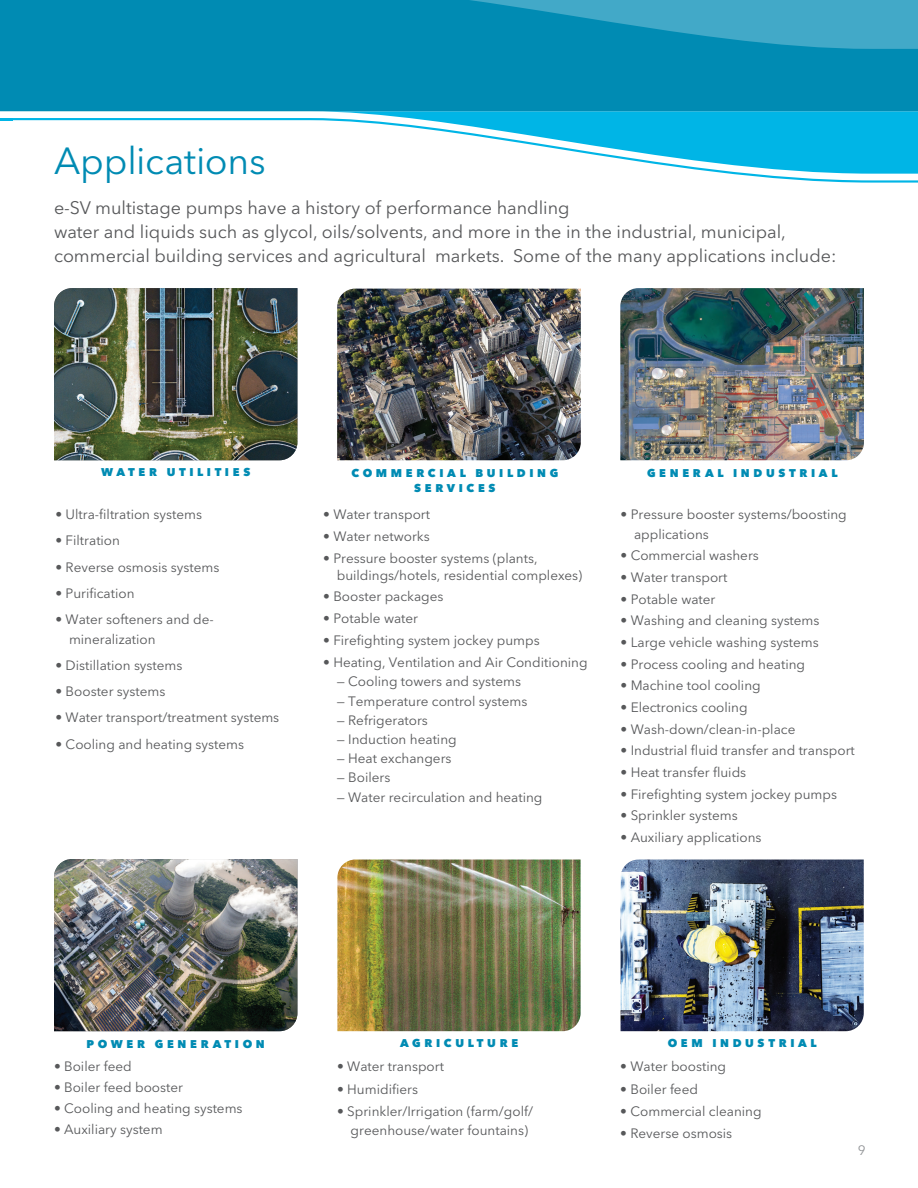
<style>
.page{position:relative;width:918px;height:1188px;background:#fff}
.page>*{position:absolute;margin:0;border:0;box-sizing:border-box;transform-origin:0 0}
.t1{font:37.5px "Avenir Next LT Pro";letter-spacing:-.01em;color:#008bb3}
.Body{font:18px/24px "Avenir Next LT Pro";color:#57585a}
.Body-2{font:13.5px/19.5px "Avenir Next LT Pro";color:#57585a}
.t2{font:13.5px "Avenir Next LT Pro";color:#939598}
.xy_eyebrow{font:800 11.25px/15px "Avenir Next";letter-spacing:.325em;color:#008bb3;text-align:center}
</style>
<div class="page">
<svg style="left:310px;top:111px;width:608px;height:7px;background:#20bce7"></svg>
<svg style="left:14px;top:0;width:904px;height:111px;background:#098fb5"></svg>
<svg style="left:0;top:118px;width:918px;height:65px"></svg>
<div style="left:0;top:0;width:14px;height:111px;background:#008bb3"></div>
<svg style="left:0;top:118px;width:14px;height:2px"></svg>
<img style="left:620px;top:288px;width:244px;height:172px">
<img style="left:54px;top:859px;width:243px;height:172px">
<img style="left:54px;top:288px;width:243px;height:172px">
<img style="left:337px;top:289px;width:244px;height:171px">
<img style="left:337px;top:860px;width:244px;height:171px">
<img style="left:621px;top:860px;width:243px;height:171px">
<p class="t1" style="left:54px;top:138px;width:213px">Applications</p>
<p class="Body" style="left:54px;top:196px;width:784px">e-SV multistage pumps have a history of performance handling<br>water and liquids such as glycol, oils/solvents, and more in the in the industrial, municipal, commercial building services and agricultural markets. Some of the many applications include:</p>
<p class="xy_eyebrow" style="left:101px;top:465px;width:151px">WATER UTILITIES</p>
<p class="Body-2" style="left:56px;top:505px;width:148px">• Ultra-filtration systems</p>
<p class="Body-2" style="left:56px;top:531px;width:66px">• Filtration</p>
<p class="Body-2" style="left:56px;top:557px;width:165px">• Reverse osmosis systems</p>
<p class="Body-2" style="left:56px;top:584px;width:81px">• Purification</p>
<p class="Body-2" style="left:69px;top:610px;width:146px;text-indent:-14px">• Water softeners and de&shy;mineralization</p>
<p class="Body-2" style="left:56px;top:656px;width:128px">• Distillation systems</p>
<p class="Body-2" style="left:56px;top:682px;width:111px">• Booster systems</p>
<p class="Body-2" style="left:56px;top:708px;width:225px">• Water transport/treatment systems</p>
<p class="Body-2" style="left:56px;top:734px;width:190px">• Cooling and heating systems</p>
<p class="xy_eyebrow" style="left:351px;top:466px;width:208px">COMMERCIAL BUILDING<br>SERVICES</p>
<p class="xy_eyebrow" style="left:647px;top:466px;width:192px">GENERAL INDUSTRIAL</p>
<p class="Body-2" style="left:323px;top:505px;width:108px">• Water transport</p>
<p class="Body-2" style="left:323px;top:527px;width:108px">• Water networks</p>
<p class="Body-2" style="left:337px;top:550px;width:247px;line-height:16.5px;text-indent:-14px">• Pressure booster systems (plants, buildings/hotels, residential complexes)</p>
<p class="Body-2" style="left:323px;top:587px;width:122px">• Booster packages</p>
<p class="Body-2" style="left:323px;top:609px;width:96px">• Potable water</p>
<p class="Body-2" style="left:323px;top:631px;width:218px">• Firefighting system jockey pumps</p>
<p class="Body-2" style="left:323px;top:653px;width:266px">• Heating, Ventilation and Air Conditioning</p>
<p class="Body-2" style="left:337px;top:672px;width:186px">— Cooling towers and systems</p>
<p class="Body-2" style="left:337px;top:691px;width:192px">— Temperature control systems</p>
<p class="Body-2" style="left:337px;top:710px;width:93px">— Refrigerators</p>
<p class="Body-2" style="left:337px;top:729px;width:121px">— Induction heating</p>
<p class="Body-2" style="left:337px;top:749px;width:116px">— Heat exchangers</p>
<p class="Body-2" style="left:337px;top:768px;width:55px">— Boilers</p>
<p class="Body-2" style="left:337px;top:787px;width:207px">— Water recirculation and heating</p>
<p class="Body-2" style="left:634px;top:505px;width:214px;text-indent:-14px">• Pressure booster systems/boosting applications</p>
<p class="Body-2" style="left:621px;top:546px;width:140px">• Commercial washers</p>
<p class="Body-2" style="left:621px;top:568px;width:108px">• Water transport</p>
<p class="Body-2" style="left:621px;top:589px;width:96px">• Potable water</p>
<p class="Body-2" style="left:621px;top:611px;width:201px">• Washing and cleaning systems</p>
<p class="Body-2" style="left:621px;top:633px;width:200px">• Large vehicle washing systems</p>
<p class="Body-2" style="left:621px;top:654px;width:186px">• Process cooling and heating</p>
<p class="Body-2" style="left:621px;top:676px;width:142px">• Machine tool cooling</p>
<p class="Body-2" style="left:621px;top:698px;width:129px">• Electronics cooling</p>
<p class="Body-2" style="left:621px;top:719px;width:176px">• Wash-down/clean-in-place</p>
<p class="Body-2" style="left:621px;top:741px;width:236px">• Industrial fluid transfer and transport</p>
<p class="Body-2" style="left:621px;top:763px;width:127px">• Heat transfer fluids</p>
<p class="Body-2" style="left:621px;top:784px;width:218px">• Firefighting system jockey pumps</p>
<p class="Body-2" style="left:621px;top:806px;width:119px">• Sprinkler systems</p>
<p class="Body-2" style="left:621px;top:828px;width:142px">• Auxiliary applications</p>
<p class="xy_eyebrow" style="left:87px;top:1036px;width:180px">POWER GENERATION</p>
<p class="Body-2" style="left:54px;top:1057px;width:79px">• Boiler feed</p>
<p class="Body-2" style="left:54px;top:1078px;width:131px">• Boiler feed booster</p>
<p class="Body-2" style="left:54px;top:1098px;width:190px">• Cooling and heating systems</p>
<p class="Body-2" style="left:54px;top:1119px;width:110px">• Auxiliary system</p>
<p class="xy_eyebrow" style="left:400px;top:1036px;width:119px">AGRICULTURE</p>
<p class="xy_eyebrow" style="left:668px;top:1036px;width:151px">OEM INDUSTRIAL</p>
<p class="Body-2" style="left:337px;top:1057px;width:108px">• Water transport</p>
<p class="Body-2" style="left:337px;top:1079px;width:82px">• Humidifiers</p>
<p class="Body-2" style="left:351px;top:1101px;width:184px;text-indent:-14px">• Sprinkler/Irrigation (farm/golf/ greenhouse/water fountains)</p>
<p class="Body-2" style="left:620px;top:1057px;width:107px">• Water boosting</p>
<p class="Body-2" style="left:620px;top:1079px;width:79px">• Boiler feed</p>
<p class="Body-2" style="left:620px;top:1101px;width:143px">• Commercial cleaning</p>
<p class="Body-2" style="left:620px;top:1124px;width:113px">• Reverse osmosis</p>
<p class="t2" style="left:858px;top:1142px;width:9px">9</p>
</div>
